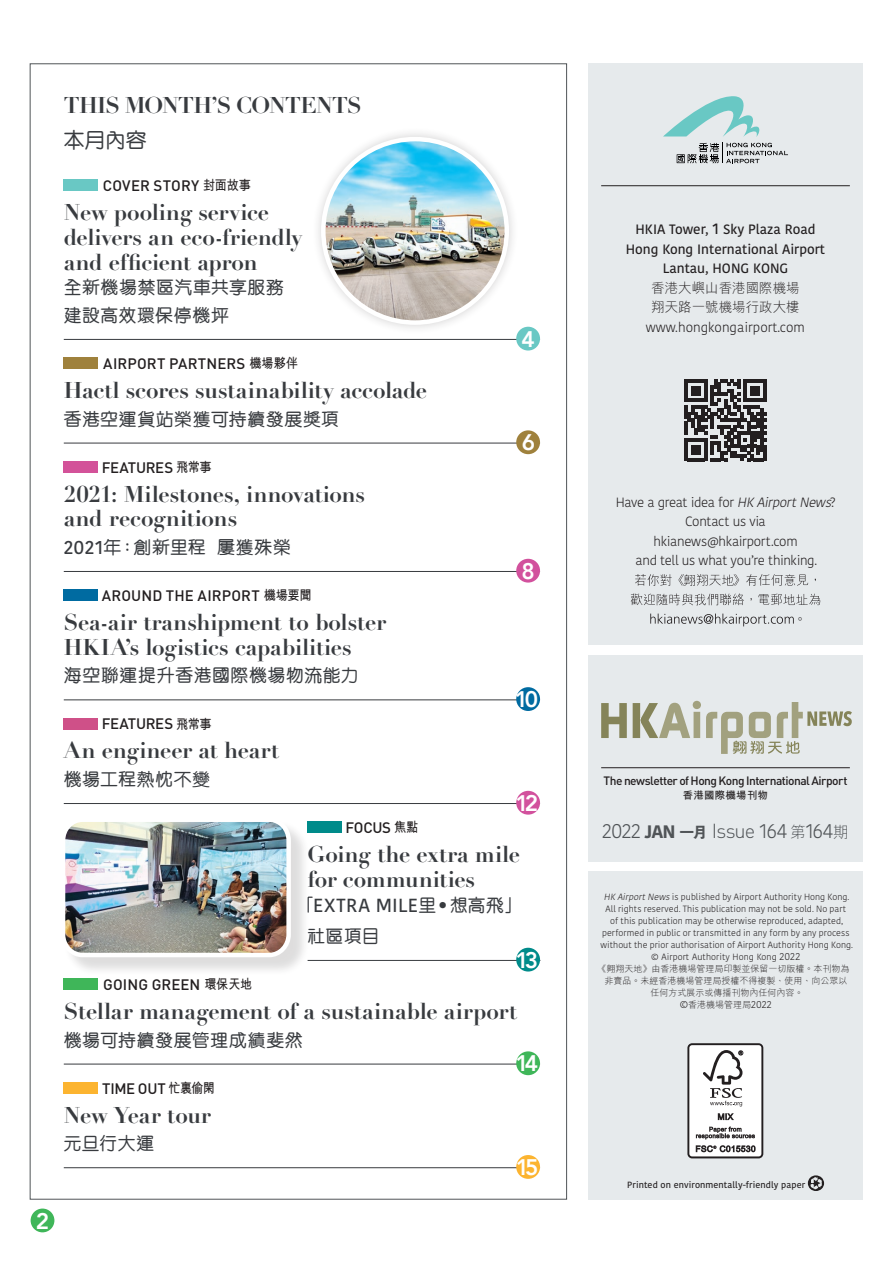
<style>
.page{position:relative;width:893px;height:1263px;background:#fff}
.page>*{position:absolute;margin:0;border:0;box-sizing:border-box;transform-origin:0 0}
.t1{font:700 22.5px/24.8px "Didot LT Std";letter-spacing:-.01em;color:#383b3f}
.t2{font:700 22.5px "Didot LT Std";letter-spacing:-.03em;color:#383b3f}
.t3{font:800 22.5px "Avenir";letter-spacing:-.175em;color:#fff}
.t4{font:500 21px "M Yuen HK";color:#383b3f}
.t5{font:300 20.1px "Kohinoor Bangla";letter-spacing:-.04em;color:#505457}
.t6{font:500 18.9px "Kohinoor Bangla";letter-spacing:.025em;color:#383b3f}
.t7{font:500 18px/27.8px "M Yuen HK";letter-spacing:.025em;color:#383b3f}
.t8{font:500 15px "DIN";letter-spacing:.005em;color:#231f20}
.t9{font:500 15px "DIN";letter-spacing:-.02em;color:#231f20}
.t10{font:500 13.5px/19.5px "Kohinoor Bangla";color:#231f20;text-align:center}
.t11{font:300 13.5px "Kohinoor Bangla";color:#231f20}
.t12{font:300 13.5px/19.5px "M Hei HK";color:#231f20}
.t13{font:300 13.35px/19.5px "Kohinoor Bangla";letter-spacing:-.025em;color:#231f20;text-align:center}
.t14{font:300 13.35px "M Hei HK";color:#231f20}
.t15{font:500 12px "DIN";letter-spacing:-.045em;color:#231f20}
.t16{font:700 10.5px "M Hei HK";letter-spacing:.015em;color:#231f20}
.t17{font:300 9px/12px "Kohinoor Bangla";letter-spacing:.005em;color:#231f20;text-align:center}
.t18{font:300 9px "M Hei HK";color:#231f20}
.t19{font:500 9px "Kohinoor Bangla";letter-spacing:.01em;color:#231f20}
.s1{font-family:"M Hei HK";font-weight:700;font-size:13.5px}
.s2{font-family:"Kohinoor Bangla";font-size:18.9px}
.s3{font-family:"M Yuen HK";font-size:18px}
.s4{font-size:15.15px}
.s5{font-style:italic}
.s6{font-weight:700;font-size:18px}
.s7{font-family:"M Hei HK";font-weight:800;font-size:15px}
.s8{font-family:"DIN"}
.s9{font-family:"M Hei HK";font-size:15.75px}
.s10{font-size:10.05px}
.s11{font-family:"Kohinoor Bangla";font-size:10.05px}
</style>
<div class="page">
<hr style="left:64px;top:339px;width:476px;height:1px;background:#383b3f">
<hr style="left:64px;top:443px;width:476px;height:1px;background:#383b3f">
<hr style="left:64px;top:571px;width:476px;height:1px;background:#383b3f">
<hr style="left:64px;top:699px;width:476px;height:1px;background:#383b3f">
<hr style="left:64px;top:803px;width:476px;height:1px;background:#383b3f">
<hr style="left:308px;top:960px;width:232px;height:1px;background:#383b3f">
<hr style="left:64px;top:1064px;width:476px;height:1px;background:#383b3f">
<hr style="left:64px;top:1167px;width:476px;height:1px;background:#383b3f">
<div style="left:64px;top:180px;width:34px;height:11px;background:#69c8c4"></div>
<div style="left:516px;top:327px;width:24px;height:23px;background:#69c8c4;border-radius:50%"></div>
<div style="left:64px;top:357px;width:34px;height:12px;background:#9f813c"></div>
<div style="left:516px;top:430px;width:24px;height:24px;background:#9f813c;border-radius:50%"></div>
<div style="left:64px;top:461px;width:34px;height:12px;background:#d35299"></div>
<div style="left:516px;top:559px;width:24px;height:24px;background:#d2519d;border-radius:50%"></div>
<div style="left:64px;top:589px;width:34px;height:12px;background:#006ba1"></div>
<div style="left:516px;top:687px;width:24px;height:24px;background:#006ba1;border-radius:50%"></div>
<div style="left:64px;top:718px;width:34px;height:11px;background:#cf5088"></div>
<div style="left:516px;top:791px;width:24px;height:24px;background:#d2519d;border-radius:50%"></div>
<div style="left:308px;top:821px;width:34px;height:12px;background:#008b8a"></div>
<div style="left:516px;top:948px;width:24px;height:23px;background:#008b8a;border-radius:50%"></div>
<div style="left:64px;top:978px;width:34px;height:12px;background:#3fb659"></div>
<div style="left:516px;top:1051px;width:24px;height:24px;background:#3fb659;border-radius:50%"></div>
<div style="left:64px;top:1082px;width:34px;height:11px;background:#fcb430"></div>
<div style="left:516px;top:1155px;width:24px;height:24px;background:#fcb430;border-radius:50%"></div>
<div style="left:311px;top:127px;width:208px;height:208px;background:#231f20;opacity:.2"></div>
<img style="left:323px;top:139px;width:184px;height:184px;border-radius:92px">
<div style="left:321px;top:137px;width:188px;height:188px;border:4px solid #fff;border-radius:50%"></div>
<div style="left:63px;top:820px;width:246px;height:156px;background:#231f20;opacity:.15"></div>
<img style="left:63px;top:821px;width:226px;height:134px">
<div style="left:61px;top:817px;width:230px;height:140px;border:4px solid #fff;border-radius:20px"></div>
<div style="left:588px;top:871px;width:275px;height:328px;background:#e6eaec"></div>
<div style="left:588px;top:655px;width:275px;height:207px;background:#e6eaec"></div>
<div style="left:588px;top:63px;width:275px;height:582px;background:#e6eaec"></div>
<svg style="left:635px;top:574px;width:181px;height:12px"></svg>
<svg style="left:631px;top:593px;width:189px;height:12px"></svg>
<svg style="left:650px;top:614px;width:144px;height:12px"></svg>
<svg style="left:663px;top:96px;width:97px;height:41px"></svg>
<svg style="left:677px;top:143px;width:111px;height:20px"></svg>
<svg style="left:684px;top:379px;width:83px;height:82px"></svg>
<hr style="left:601px;top:767px;width:249px;height:1px;background:#231f20">
<hr style="left:601px;top:185px;width:249px;height:1px;background:#231f20">
<svg style="left:808px;top:1175px;width:16px;height:16px"></svg>
<svg style="left:601px;top:701px;width:251px;height:53px"></svg>
<div style="left:31px;top:1208px;width:23px;height:24px;background:#3fb659;border-radius:50%"></div>
<svg style="left:687px;top:1043px;width:76px;height:115px;background:#d4d3d4"></svg>
<h1 class="t3" style="left:36px;top:1203px;width:15px">2</h1>
<h1 class="t2" style="left:64px;top:91px;width:299px">THIS MONTH’S CONTENTS</h1>
<h2 class="t4" style="left:64px;top:126px;width:84px">本月內容</h2>
<h3 class="t8" style="left:103px;top:176px;width:150px">COVER STORY <span class="s1">封面故事</span></h3>
<h1 class="t1" style="left:64px;top:200px;width:240px">New pooling service delivers an eco-friendly and efficient apron</h1>
<h3 class="t7" style="left:64px;top:273px;width:222px">全新機場禁區汽車共享服務建設高效環保停機坪</h3>
<h3 class="t8" style="left:103px;top:353px;width:196px">AIRPORT PARTNERS <span class="s1">機場夥伴</span></h3>
<h1 class="t1" style="left:64px;top:378px;width:365px">Hactl scores sustainability accolade</h1>
<h3 class="t7" style="left:64px;top:404px;width:277px">香港空運貨站榮獲可持續發展獎項</h3>
<h3 class="t9" style="left:102px;top:457px;width:111px">FEATURES <span class="s1">飛常事</span></h3>
<h1 class="t1" style="left:64px;top:482px;width:303px">2021: Milestones, innovations and recognitions</h1>
<h3 class="t7" style="left:64px;top:533px;width:229px"><span class="s2">2021</span>年：創新里程 屢獲殊榮</h3>
<h3 class="t8" style="left:102px;top:585px;width:211px">AROUND THE AIRPORT <span class="s1">機場要聞</span></h3>
<h1 class="t1" style="left:64px;top:610px;width:324px">Sea-air transhipment to bolster<br>HKIA’s logistics capabilities</h1>
<h3 class="t7" style="left:64px;top:661px;width:297px">海空聯運提升香港國際機場物流能力</h3>
<h3 class="t9" style="left:102px;top:714px;width:111px">FEATURES <span class="s1">飛常事</span></h3>
<h1 class="t1" style="left:64px;top:738px;width:217px">An engineer at heart</h1>
<h3 class="t7" style="left:64px;top:765px;width:148px">機場工程熱忱不變</h3>
<h1 class="t3" style="left:521px;top:321px;width:15px">4</h1>
<h1 class="t3" style="left:522px;top:425px;width:15px">6</h1>
<h1 class="t3" style="left:521px;top:553px;width:15px">8</h1>
<h1 class="t3" style="left:515px;top:682px;width:25px">10</h1>
<h1 class="t3" style="left:516px;top:785px;width:24px">12</h1>
<h3 class="t8" style="left:346px;top:817px;width:74px">FOCUS <span class="s1">焦點</span></h3>
<h1 class="t1" style="left:308px;top:842px;width:214px">Going the extra mile for communities</h1>
<h3 class="t6" style="left:313px;top:890px;width:210px">EXTRA MILE<span class="s3">里•想高飛」</span></h3>
<h3 class="t7" style="left:308px;top:922px;width:74px">社區項目</h3>
<h1 class="t3" style="left:516px;top:942px;width:24px">13</h1>
<h3 class="t8" style="left:103px;top:974px;width:150px">GOING GREEN <span class="s1">環保天地</span></h3>
<h1 class="t1" style="left:64px;top:999px;width:455px">Stellar management of a sustainable airport</h1>
<h3 class="t7" style="left:64px;top:1025px;width:241px">機場可持續發展管理成績斐然</h3>
<h1 class="t3" style="left:516px;top:1046px;width:24px">14</h1>
<h3 class="t8" style="left:102px;top:1078px;width:114px">TIME OUT <span class="s1">忙裏偷閑</span></h3>
<h1 class="t1" style="left:64px;top:1103px;width:149px">New Year tour</h1>
<h3 class="t7" style="left:64px;top:1129px;width:92px">元旦行大運</h3>
<h1 class="t3" style="left:516px;top:1150px;width:24px">15</h1>
<h3 class="t10" style="left:626px;top:219px;width:201px">HKIA Tower, <span class="s4">1</span> Sky Plaza Road<br>Hong Kong International Airport<br>Lantau, HONG KONG</h3>
<h3 class="t12" style="left:651px;top:277px;width:150px">香港大嶼山香港國際機場翔天路一號機場行政大樓</h3>
<h3 class="t11" style="left:646px;top:317px;width:161px">www.hongkongairport.com</h3>
<h3 class="t13" style="left:616px;top:492px;width:222px">Have a great idea for <span class="s5">HKAirportNews</span>?<br>Contact us via hkianews@hkairport.com<br>and tell us what you’re thinking.</h3>
<h3 class="t14" style="left:793px;top:610px;width:15px">。</h3>
<h3 class="t15" style="left:603px;top:772px;width:245px">The newsletter of Hong Kong International Airport</h3>
<p class="t16" style="left:683px;top:788px;width:87px">香港國際機場刊物</p>
<h3 class="t5" style="left:602px;top:815px;width:248px">2022 <span class="s6">JAN</span> <span class="s7">一月</span> <span class="s8">Issue</span> 164 <span class="s9">第</span>164<span class="s9">期</span></h3>
<p class="t17" style="left:600px;top:890px;width:254px"><span class="s5">HK AirportNews</span>is published by Airport Authority Hong Kong.<br>All rights reserved. This publication may not be sold. No part<br>of this publication may be otherwise reproduced, adapted, performed in public or transmitted in any form by any process without the prior authorisation of Airport Authority Hong Kong. © Airport Authority Hong Kong <span class="s10">2022</span></p>
<p class="t18" style="left:598px;top:962px;width:254px">《翱翔天地》由️香港機場管理局印製並保留一切版權。本刊物為</p>
<p class="t18" style="left:604px;top:974px;width:244px">非賣品。未經️香港機場管理局授權不得複製、使用、向公眾以</p>
<p class="t18" style="left:650px;top:986px;width:154px">任何方式展示或傳播刊物內任何內容。</p>
<p class="t18" style="left:680px;top:998px;width:93px"><span class="s11">©</span>香港機場管理局<span class="s11">2022</span></p>
<p class="t19" style="left:627px;top:1178px;width:179px">Printed on environmentally-friendly paper</p>
</div>
